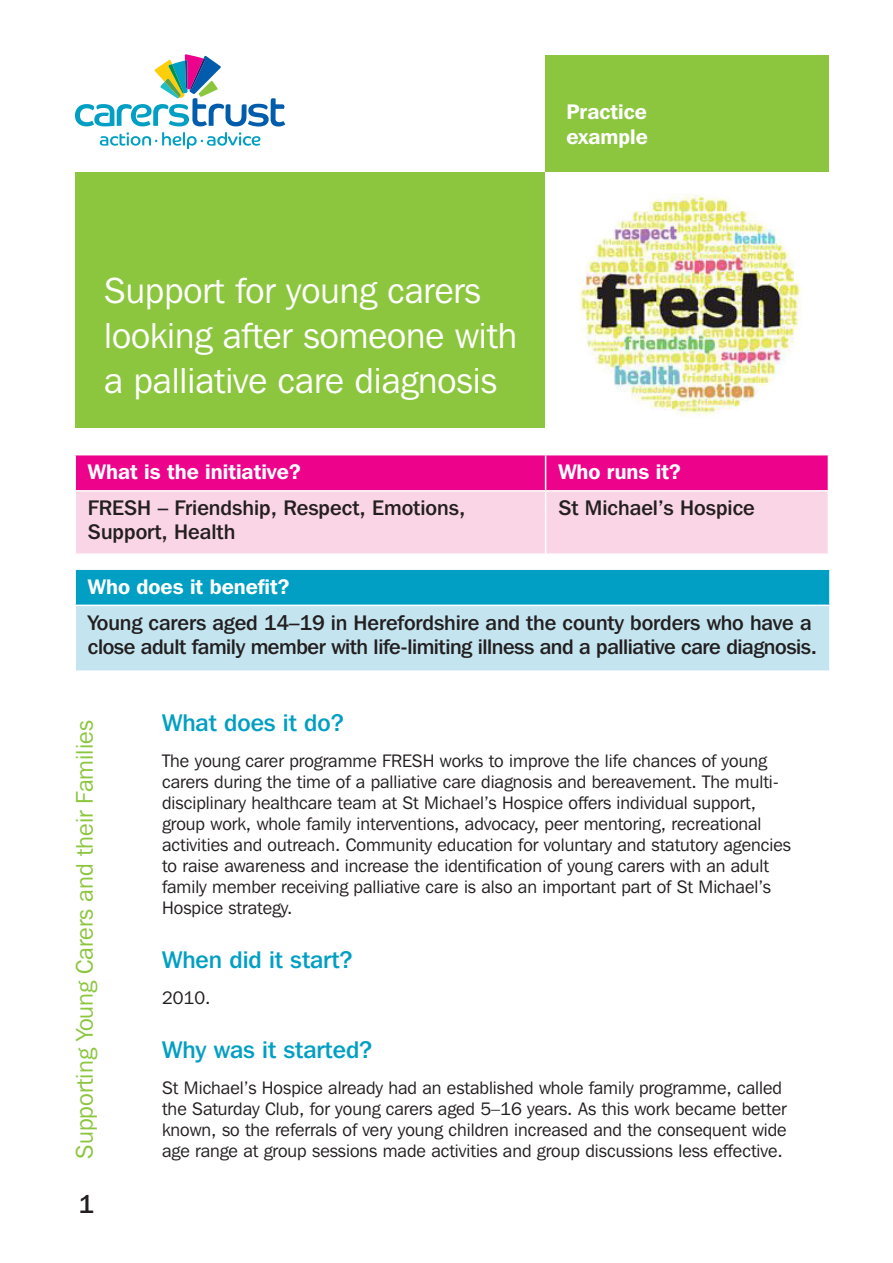
<style>
.page{position:relative;width:893px;height:1263px;background:#fff}
.page>*{position:absolute;margin:0;border:0;box-sizing:border-box;transform-origin:0 0}
.t1{font:36px/45px "Franklin Gothic IT Cby BT";color:#fff}
.t2{font:500 25.5px "Franklin Gothic IT Cby BT";color:#231f20}
.t3{font:500 24px "Franklin Gothic IT Cby BT";color:#009fc3}
.t4{font:24px "Franklin Gothic IT Cby BT";color:#8bc63e}
.t5{font:500 21px/24px "Franklin Gothic IT Cby BT";letter-spacing:-.005em;color:#231f20}
.t6{font:600 21px/25.5px "Franklin Gothic IT Cby BT";color:#fff}
.t7{font:18px/21px "Franklin Gothic IT Cby BT";color:#231f20}
</style>
<div class="page">
<div style="left:75px;top:172px;width:482px;height:255px;background:#8bc63e"></div>
<div style="left:546px;top:55px;width:283px;height:117px;background:#8bc63e"></div>
<div style="left:546px;top:172px;width:283px;height:255px;background:#fff"></div>
<img style="left:579px;top:193px;width:223px;height:223px">
<svg style="left:75px;top:54px;width:210px;height:72px"></svg>
<svg style="left:100px;top:132px;width:160px;height:17px"></svg>
<div style="left:76px;top:455px;width:752px;height:35px;background:#ed028c"></div>
<div style="left:76px;top:492px;width:752px;height:61px;background:#fad5e5"></div>
<hr style="left:545px;top:492px;width:1px;height:61px;background:#fff">
<hr style="left:545px;top:455px;width:1px;height:35px;background:#fff">
<div style="left:75px;top:569px;width:755px;height:36px;background:#009fc3"></div>
<div style="left:75px;top:605px;width:755px;height:66px;background:#c4e5f0"></div>
<hr style="left:74px;top:568px;width:757px;height:2px;background:#fff">
<hr style="left:74px;top:570px;width:2px;height:35px;background:#fff">
<hr style="left:829px;top:570px;width:2px;height:35px;background:#fff">
<hr style="left:74px;top:605px;width:757px;height:1px;background:#fff">
<hr style="left:74px;top:606px;width:2px;height:64px;background:#fff">
<hr style="left:829px;top:606px;width:2px;height:64px;background:#fff">
<hr style="left:74px;top:670px;width:757px;height:2px;background:#fff">
<h1 class="t1" style="left:104px;top:267px;width:414px">Support for young carers looking after someone with a palliative care diagnosis</h1>
<p class="t6" style="left:567px;top:98px;width:83px">Practice example</p>
<p class="t6" style="left:88px;top:459px;width:215px">What is the initiative?</p>
<p class="t6" style="left:558px;top:459px;width:124px">Who runs it?</p>
<p class="t5" style="left:88px;top:495px;width:379px">FRESH – Friendship, Respect, Emotions,<br>Support, Health</p>
<p class="t5" style="left:558px;top:495px;width:198px">St Michael’s Hospice</p>
<p class="t6" style="left:88px;top:573px;width:203px">Who does it benefit?</p>
<p class="t5" style="left:88px;top:610px;width:731px">Young carers aged 14–19 in Herefordshire and the county borders who have a close adult family member with life-limiting illness and a palliative care diagnosis.</p>
<h3 class="t4" style="left:70px;top:1159px;width:440px;rotate:-90deg">Supporting Young Carers and their Families</h3>
<h2 class="t2" style="left:78px;top:1188px;width:17px">1</h2>
<h3 class="t3" style="left:162px;top:707px;width:184px">What does it do?</h3>
<p class="t7" style="left:162px;top:749px;width:630px">The young carer programme FRESH works to improve the life chances of young carers during the time of a palliative care diagnosis and bereavement. The multi&shy;disciplinary healthcare team at St Michael’s Hospice offers individual support, group work, whole family interventions, advocacy, peer mentoring, recreational activities and outreach. Community education for voluntary and statutory agencies to raise awareness and increase the identification of young carers with an adult family member receiving palliative care is also an important part of St Michael’s Hospice strategy.</p>
<h3 class="t3" style="left:162px;top:944px;width:192px">When did it start?</h3>
<p class="t7" style="left:162px;top:986px;width:50px">2010.</p>
<h3 class="t3" style="left:162px;top:1034px;width:212px">Why was it started?</h3>
<p class="t7" style="left:162px;top:1076px;width:626px">St Michael’s Hospice already had an established whole family programme, called the Saturday Club, for young carers aged 5–16 years. As this work became better known, so the referrals of very young children increased and the consequent wide age range at group sessions made activities and group discussions less effective.</p>
</div>
